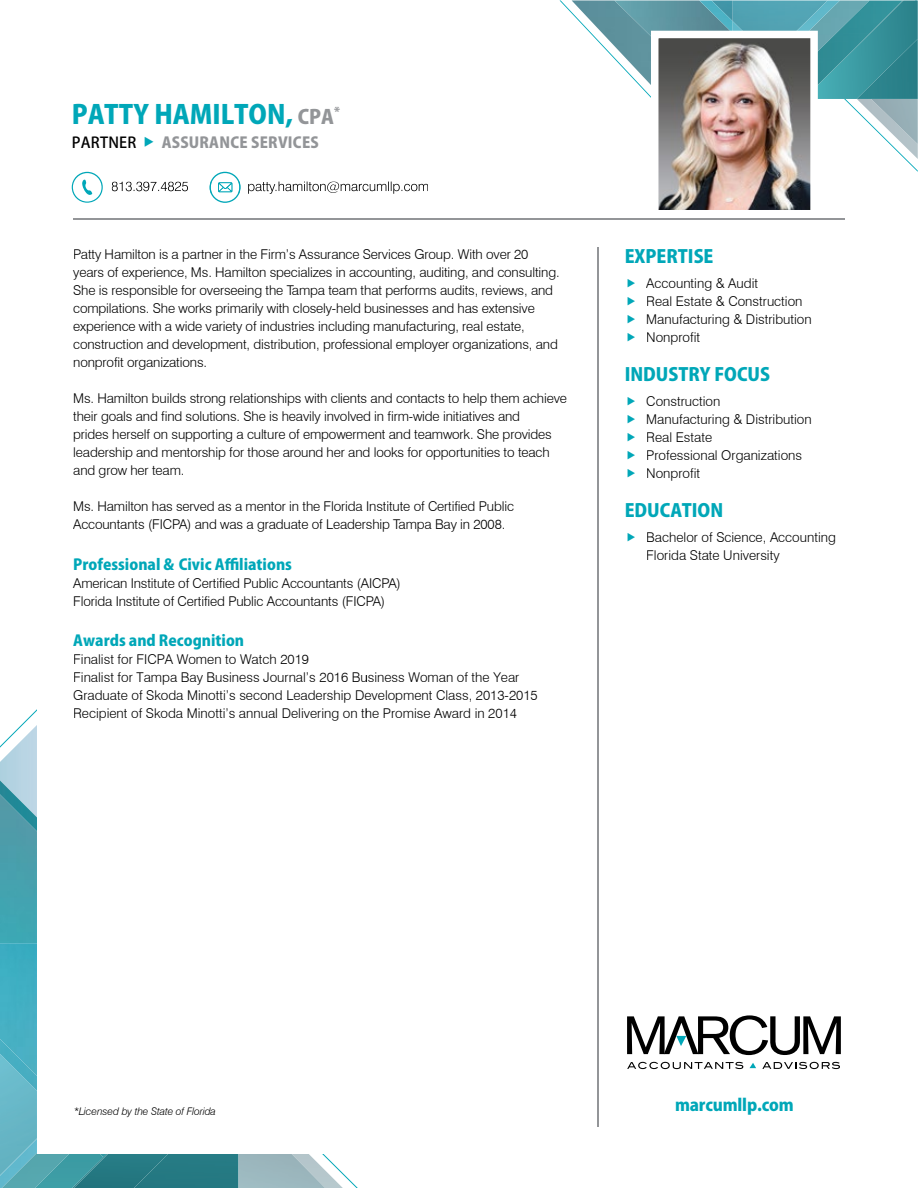
<style>
.page{position:relative;width:918px;height:1188px;background:#fff}
.page>*{position:absolute;margin:0;border:0;box-sizing:border-box;transform-origin:0 0}
.t1{font:800 25.95px "Koz Go Pro";color:#00a7b8}
.t2{font:800 18px "Koz Go Pro";color:#00a7b8}
.t3{font:800 16.5px "Koz Go Pro";letter-spacing:-.01em;color:#00a7b8}
.t4{font:800 15px "Koz Go Pro";color:#00a7b8}
.t5{font:800 15px "Koz Go Pro";letter-spacing:.015em;color:#939598}
.t6{font:300 13.5px/18px "Swiss 721 BT";letter-spacing:-.01em;color:#000}
.t7{font:italic 300 10.5px "Swiss 721 BT";letter-spacing:-.01em;color:#000}
.s1{font-size:19.5px;color:#939598}
.s2{font-weight:500;color:#000}
.s3{color:#00a7b8}
</style>
<div class="page">
<svg style="left:22px;top:709px;width:15px;height:15px"></svg>
<svg style="left:325px;top:1155px;width:33px;height:33px"></svg>
<div style="left:169px;top:1154px;width:69px;height:34px;background:#257a83"></div>
<img style="left:240px;top:1154px;width:85px;height:34px">
<img style="left:239px;top:1100px;width:1px;height:88px">
<img style="left:238px;top:1100px;width:1px;height:88px">
<img style="left:38px;top:1154px;width:34px;height:34px">
<div style="left:0;top:1091px;width:37px;height:47px;background:#67b6c6"></div>
<img style="left:0;top:1138px;width:38px;height:50px">
<img style="left:0;top:724px;width:37px;height:56px">
<svg style="left:72px;top:1154px;width:97px;height:34px;background:#2a7f89"></svg>
<img style="left:0;top:832px;width:37px;height:207px">
<img style="left:0;top:1039px;width:37px;height:52px">
<img style="left:0;top:780px;width:37px;height:52px">
<div style="left:38px;top:651px;width:328px;height:502px;background:#fff"></div>
<hr style="left:73px;top:219px;width:772px;height:1px;background:#939598">
<svg style="left:627px;top:1062px;width:116px;height:7px"></svg>
<svg style="left:762px;top:1062px;width:78px;height:7px"></svg>
<svg style="left:627px;top:1015px;width:214px;height:40px"></svg>
<svg style="left:750px;top:1063px;width:6px;height:5px"></svg>
<hr style="left:598px;top:247px;width:1px;height:879px;background:#939598">
<img style="left:560px;top:0;width:358px;height:210px">
<svg style="left:72px;top:172px;width:31px;height:31px"></svg>
<svg style="left:112px;top:172px;width:316px;height:31px"></svg>
<h1 class="t1" style="left:72px;top:97px;width:270px">PATTY HAMILTON, <span class="s1">CPA</span><sup>*</sup></h1>
<p class="t5" style="left:72px;top:132px;width:249px"><span class="s2">PARTNER</span> <span class="s3">◆</span> ASSURANCE SERVICES</p>
<p class="t6" style="left:73px;top:245px;width:488px">Patty Hamilton is a partner in the Firm’s Assurance Services Group. With over 20 years of experience, Ms. Hamilton specializes in accounting, auditing, and consulting.<br>She is responsible for overseeing the Tampa team that performs audits, reviews, and compilations. She works primarily with closely-held businesses and has extensive experience with a wide variety of industries including manufacturing, real estate, construction and development, distribution, professional employer organizations, and nonprofit organizations.</p>
<p class="t6" style="left:73px;top:389px;width:495px">Ms. Hamilton builds strong relationships with clients and contacts to help them achieve their goals and find solutions. She is heavily involved in firm-wide initiatives and<br>prides herself on supporting a culture of empowerment and teamwork. She provides leadership and mentorship for those around her and looks for opportunities to teach and grow her team.</p>
<p class="t6" style="left:73px;top:497px;width:442px">Ms. Hamilton has served as a mentor in the Florida Institute of Certified Public<br>Accountants (FICPA) and was a graduate of Leadership Tampa Bay in 2008.</p>
<p class="t4" style="left:73px;top:554px;width:220px">Professional &amp; Civic Affiliations</p>
<p class="t6" style="left:73px;top:574px;width:329px">American Institute of Certified Public Accountants (AICPA)<br>Florida Institute of Certified Public Accountants (FICPA)</p>
<p class="t4" style="left:73px;top:631px;width:172px">Awards and Recognition</p>
<p class="t6" style="left:73px;top:650px;width:466px">Finalist for FICPA Women to Watch 2019<br>Finalist for Tampa Bay Business Journal’s 2016 Business Woman of the Year Graduate of Skoda Minotti’s second Leadership Development Class, 2013-2015<br>Recipient of Skoda Minotti’s annual Delivering on the Promise Award in 2014</p>
<h2 class="t2" style="left:625px;top:245px;width:90px">EXPERTISE</h2>
<p class="t6" style="left:646px;top:274px;width:167px">Accounting &amp; Audit<br>Real Estate &amp; Construction<br>Manufacturing &amp; Distribution<br>Nonprofit</p>
<h2 class="t2" style="left:625px;top:363px;width:147px">INDUSTRY FOCUS</h2>
<p class="t6" style="left:646px;top:392px;width:167px">Construction<br>Manufacturing &amp; Distribution<br>Real Estate<br>Professional Organizations<br>Nonprofit</p>
<h2 class="t2" style="left:625px;top:499px;width:100px">EDUCATION</h2>
<p class="t6" style="left:646px;top:528px;width:191px">Bachelor of Science, Accounting<br>Florida State University</p>
<p class="t7" style="left:74px;top:1105px;width:144px">*Licensed by the State of Florida</p>
<p class="t3" style="left:675px;top:1094px;width:120px">marcumllp.com</p>
</div>
